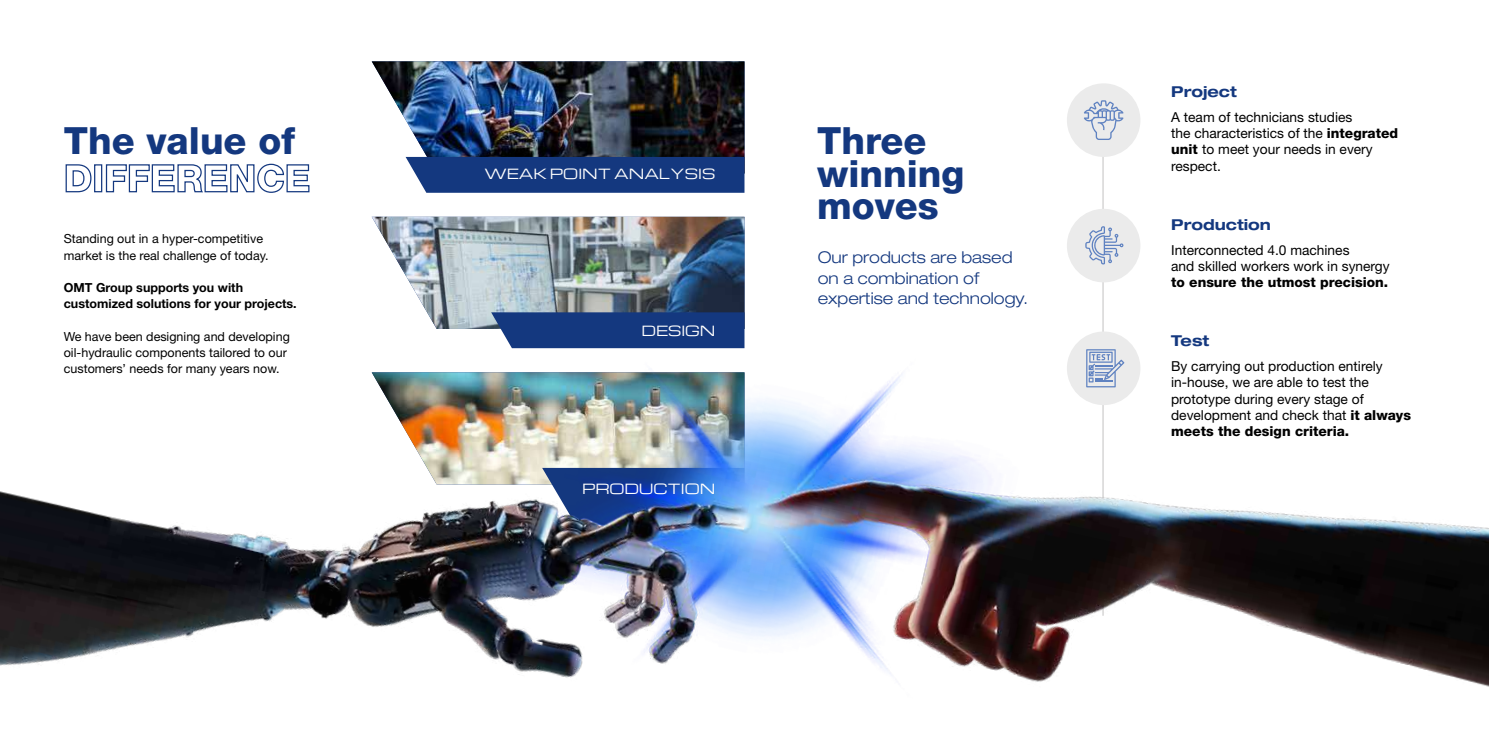
<style>
.page{position:relative;width:1489px;height:745px;background:#fff}
.page>*{position:absolute;margin:0;border:0;box-sizing:border-box;transform-origin:0 0}
.t1{font:800 37.5px/32.5px "Helvetica Neue LT Std";color:#14387f}
.t2{font:300 expanded 16.25px/20px "Helvetica Neue LT Std";color:#14387f}
.t3{font:700 expanded 15px "Helvetica Neue LT Std";color:#14387f}
.t4{font:13.75px/16.2px "Helvetica Neue LT Std";color:#000}
.t5{font:13.75px "Michroma";color:#fff}
.t6{font:800 13.75px "Helvetica Neue LT Std";color:#000}
.t7{font:12.5px/16.2px "Helvetica Neue LT Std";color:#000}
.t8{font:700 12.5px/16.2px "Helvetica Neue LT Std";color:#000}
.s1{font-weight:800}
</style>
<div class="page">
<img style="left:0;top:61px;width:1488px;height:626px">
<div style="left:1066px;top:83px;width:74px;height:74px;background:#ebebeb;border-radius:50%"></div>
<div style="left:1066px;top:209px;width:74px;height:73px;background:#ebebeb;border-radius:50%"></div>
<div style="left:1066px;top:331px;width:74px;height:74px;background:#ebebeb;border-radius:50%"></div>
<svg style="left:1084px;top:100px;width:39px;height:40px"></svg>
<svg style="left:1085px;top:226px;width:38px;height:38px"></svg>
<svg style="left:1086px;top:349px;width:38px;height:38px"></svg>
<h1 class="t1" style="left:64px;top:122px;width:248px;line-height:37.5px">The value of<br>DIFFERENCE</h1>
<h1 class="t1" style="left:817px;top:124px;width:149px">Three winning moves</h1>
<p class="t7" style="left:64px;top:230px;width:206px">Standing out in a hyper-competitive market is the real challenge of today.</p>
<p class="t8" style="left:64px;top:279px;width:234px">OMT Group supports you with customized solutions for your projects.</p>
<p class="t7" style="left:64px;top:328px;width:227px">We have been designing and developing oil-hydraulic components tailored to our customers’ needs for many years now.</p>
<p class="t5" style="left:484px;top:166px;width:232px">WEAK POINT ANALYSIS</p>
<p class="t2" style="left:817px;top:247px;width:212px">Our products are based on a combination of expertise and technology.</p>
<p class="t5" style="left:641px;top:323px;width:76px">DESIGN</p>
<p class="t5" style="left:582px;top:481px;width:135px">PRODUCTION</p>
<p class="t3" style="left:1171px;top:82px;width:67px">Project</p>
<p class="t4" style="left:1171px;top:108px;width:228px">A team of technicians studies<br>the characteristics of the <span class="s1">integrated unit</span> to meet your needs in every respect.</p>
<p class="t3" style="left:1171px;top:215px;width:101px">Production</p>
<p class="t4" style="left:1171px;top:241px;width:220px">Interconnected 4.0 machines<br>and skilled workers work in synergy</p>
<p class="t6" style="left:1171px;top:274px;width:219px">to ensure the utmost precision.</p>
<p class="t3" style="left:1171px;top:331px;width:40px">Test</p>
<p class="t4" style="left:1171px;top:357px;width:241px">By carrying out production entirely in-house, we are able to test the prototype during every stage of development and check that <span class="s1">it always meets the design criteria.</span></p>
</div>
